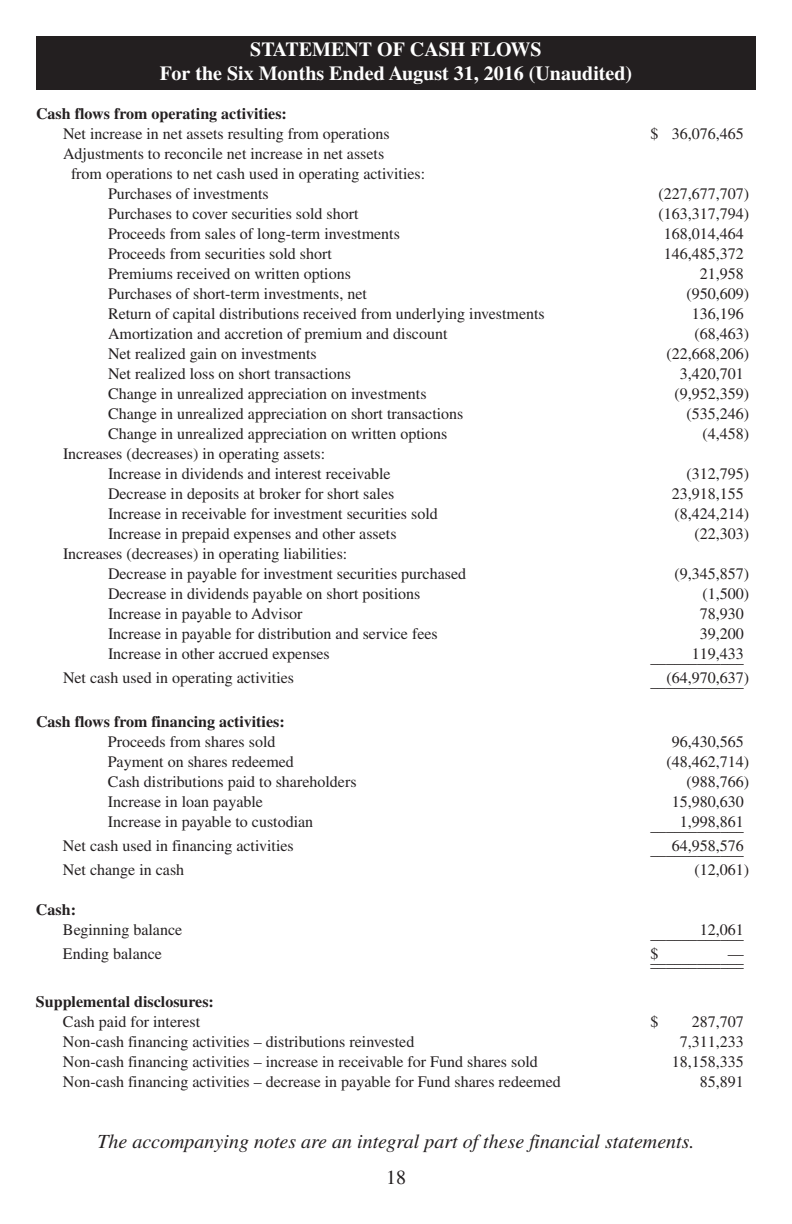
<style>
.page{position:relative;width:792px;height:1224px;background:#fff}
.page>*{position:absolute;margin:0;border:0;box-sizing:border-box;transform-origin:0 0}
.t1{font:700 20px/24px "Times";color:#fff;text-align:center}
.t2{font:italic 20px "Times";color:#231f20}
.t3{font:20px "Times";color:#231f20}
.t4{font:16px/20px "Times";color:#231f20}
.t5{font:700 16px "Times";color:#231f20}
</style>
<div class="page">
<div style="left:36px;top:36px;width:720px;height:54px;background:#231f20"></div>
<p class="t1" style="left:160px;top:39px;width:474px">STATEMENT OF CASH FLOWS<br>For the Six Months Ended August 31, 2016 (Unaudited)</p>
<p class="t5" style="left:36px;top:108px;width:252px">Cash flows from operating activities:</p>
<p class="t4" style="left:63px;top:125px;width:328px">Net increase in net assets resulting from operations</p>
<p class="t4" style="left:650px;top:125px;width:95px">$ 36,076,465</p>
<p class="t4" style="left:63px;top:145px;width:323px">Adjustments to reconcile net increase in net assets</p>
<p class="t4" style="left:71px;top:165px;width:356px">from operations to net cash used in operating activities:</p>
<p class="t4" style="left:108px;top:185px;width:162px">Purchases of investments</p>
<p class="t4" style="left:659px;top:185px;width:92px">(227,677,707)</p>
<p class="t4" style="left:108px;top:205px;width:252px">Purchases to cover securities sold short</p>
<p class="t4" style="left:659px;top:205px;width:92px">(163,317,794)</p>
<p class="t4" style="left:108px;top:225px;width:293px">Proceeds from sales of long-term investments</p>
<p class="t4" style="left:664px;top:225px;width:81px">168,014,464</p>
<p class="t4" style="left:108px;top:245px;width:225px">Proceeds from securities sold short</p>
<p class="t4" style="left:664px;top:245px;width:81px">146,485,372</p>
<p class="t4" style="left:108px;top:265px;width:244px">Premiums received on written options</p>
<p class="t4" style="left:700px;top:265px;width:45px">21,958</p>
<p class="t4" style="left:108px;top:285px;width:261px">Purchases of short-term investments, net</p>
<p class="t4" style="left:687px;top:285px;width:64px">(950,609)</p>
<p class="t4" style="left:108px;top:305px;width:438px">Return of capital distributions received from underlying investments</p>
<p class="t4" style="left:692px;top:305px;width:53px">136,196</p>
<p class="t4" style="left:108px;top:325px;width:341px">Amortization and accretion of premium and discount</p>
<p class="t4" style="left:695px;top:325px;width:56px">(68,463)</p>
<p class="t4" style="left:108px;top:345px;width:210px">Net realized gain on investments</p>
<p class="t4" style="left:667px;top:345px;width:84px">(22,668,206)</p>
<p class="t4" style="left:108px;top:365px;width:245px">Net realized loss on short transactions</p>
<p class="t4" style="left:680px;top:365px;width:65px">3,420,701</p>
<p class="t4" style="left:108px;top:385px;width:320px">Change in unrealized appreciation on investments</p>
<p class="t4" style="left:675px;top:385px;width:76px">(9,952,359)</p>
<p class="t4" style="left:108px;top:405px;width:357px">Change in unrealized appreciation on short transactions</p>
<p class="t4" style="left:687px;top:405px;width:64px">(535,246)</p>
<p class="t4" style="left:108px;top:425px;width:341px">Change in unrealized appreciation on written options</p>
<p class="t4" style="left:703px;top:425px;width:48px">(4,458)</p>
<p class="t4" style="left:108px;top:445px;width:284px;text-indent:-45px">Increases (decreases) in operating assets:<br>Increase in dividends and interest receivable</p>
<p class="t4" style="left:687px;top:465px;width:64px">(312,795)</p>
<p class="t4" style="left:108px;top:485px;width:288px">Decrease in deposits at broker for short sales</p>
<p class="t4" style="left:672px;top:485px;width:73px">23,918,155</p>
<p class="t4" style="left:108px;top:505px;width:331px">Increase in receivable for investment securities sold</p>
<p class="t4" style="left:675px;top:505px;width:76px">(8,424,214)</p>
<p class="t4" style="left:108px;top:525px;width:290px">Increase in prepaid expenses and other assets</p>
<p class="t4" style="left:695px;top:525px;width:56px">(22,303)</p>
<p class="t4" style="left:108px;top:545px;width:360px;text-indent:-45px">Increases (decreases) in operating liabilities:<br>Decrease in payable for investment securities purchased</p>
<p class="t4" style="left:675px;top:565px;width:76px">(9,345,857)</p>
<p class="t4" style="left:108px;top:585px;width:314px">Decrease in dividends payable on short positions</p>
<p class="t4" style="left:703px;top:585px;width:48px">(1,500)</p>
<p class="t4" style="left:108px;top:605px;width:196px">Increase in payable to Advisor</p>
<p class="t4" style="left:700px;top:605px;width:45px">78,930</p>
<p class="t4" style="left:108px;top:625px;width:331px">Increase in payable for distribution and service fees</p>
<p class="t4" style="left:700px;top:625px;width:45px">39,200</p>
<p class="t4" style="left:108px;top:645px;width:223px">Increase in other accrued expenses</p>
<p class="t4" style="left:651px;top:649px;width:95px">_ _ _ _ _ _1_1_9_, 4_3_ _3</p>
<p class="t4" style="left:63px;top:669px;width:233px">Net cash used in operating activities</p>
<p class="t4" style="left:651px;top:671px;width:100px">_ _ _( 6_4_,_9_7_0_, 6_ 3_ _7 )</p>
<p class="t5" style="left:36px;top:716px;width:250px">Cash flows from financing activities:</p>
<p class="t4" style="left:108px;top:733px;width:169px">Proceeds from shares sold</p>
<p class="t4" style="left:672px;top:733px;width:73px">96,430,565</p>
<p class="t4" style="left:108px;top:753px;width:187px">Payment on shares redeemed</p>
<p class="t4" style="left:667px;top:753px;width:84px">(48,462,714)</p>
<p class="t4" style="left:108px;top:773px;width:250px">Cash distributions paid to shareholders</p>
<p class="t4" style="left:687px;top:773px;width:64px">(988,766)</p>
<p class="t4" style="left:108px;top:793px;width:157px">Increase in loan payable</p>
<p class="t4" style="left:672px;top:793px;width:73px">15,980,630</p>
<p class="t4" style="left:108px;top:813px;width:207px">Increase in payable to custodian</p>
<p class="t4" style="left:651px;top:817px;width:95px">_ _ _ _1_,_9_9_8_, 8_6_ _1</p>
<p class="t4" style="left:63px;top:837px;width:232px">Net cash used in financing activities</p>
<p class="t4" style="left:651px;top:841px;width:95px">_ _ _6_4_,_9_5_8_, 5_ 7_ _6</p>
<p class="t4" style="left:63px;top:861px;width:123px">Net change in cash</p>
<p class="t4" style="left:695px;top:861px;width:56px">(12,061)</p>
<p class="t5" style="left:36px;top:904px;width:41px">Cash:</p>
<p class="t4" style="left:63px;top:921px;width:121px">Beginning balance</p>
<p class="t4" style="left:651px;top:925px;width:95px">_______1_2_,0_6__1</p>
<p class="t4" style="left:63px;top:945px;width:101px">Ending balance</p>
<p class="t4" style="left:650px;top:945px;width:9px">$</p>
<p class="t4" style="left:728px;top:945px;width:17px">—</p>
<p class="t4" style="left:651px;top:951px;width:95px">__ __ __ __ __ __ __ __ __ __ __ __</p>
<p class="t5" style="left:36px;top:996px;width:179px">Supplemental disclosures:</p>
<p class="t4" style="left:63px;top:1013px;width:139px">Cash paid for interest</p>
<p class="t4" style="left:650px;top:1013px;width:9px">$</p>
<p class="t4" style="left:692px;top:1013px;width:53px">287,707</p>
<p class="t4" style="left:63px;top:1033px;width:353px">Non-cash financing activities – distributions reinvested</p>
<p class="t4" style="left:680px;top:1033px;width:65px">7,311,233</p>
<p class="t4" style="left:63px;top:1053px;width:476px">Non-cash financing activities – increase in receivable for Fund shares sold</p>
<p class="t4" style="left:672px;top:1053px;width:73px">18,158,335</p>
<p class="t4" style="left:63px;top:1073px;width:499px">Non-cash financing activities – decrease in payable for Fund shares redeemed</p>
<p class="t4" style="left:700px;top:1073px;width:45px">85,891</p>
<p class="t2" style="left:97px;top:1134px;width:599px">The accompanying notes are an integral part of these financial statements.</p>
<p class="t3" style="left:386px;top:1170px;width:21px">18</p>
</div>
